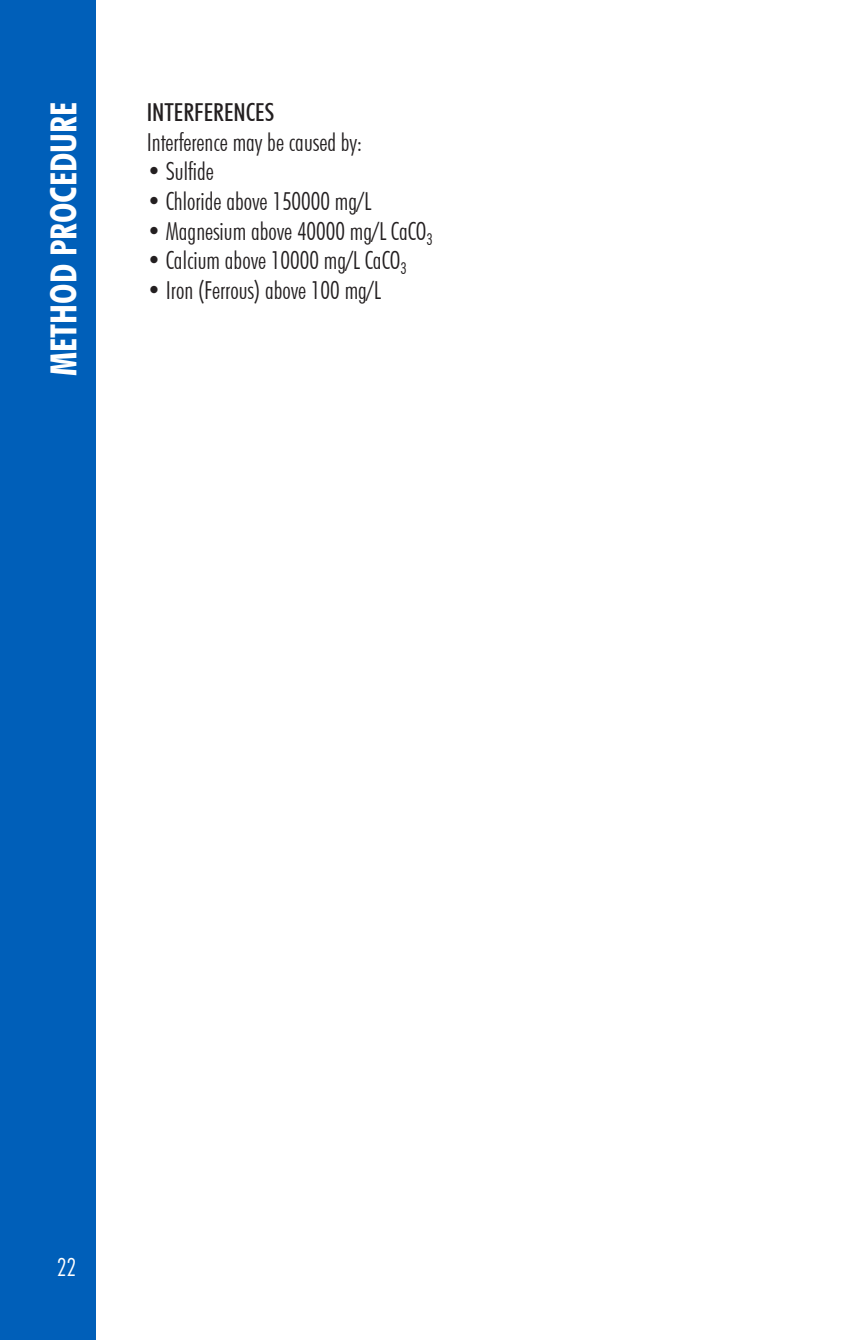
<style>
.page{position:relative;width:842px;height:1340px;background:#fff}
.page>*{position:absolute;margin:0;border:0;box-sizing:border-box;transform-origin:0 0}
.t1{font:700 condensed 36px "Futura BT";color:#fff}
.t2{font:300 condensed 24.75px "Futura BT";color:#231f20}
.t3{font:500 condensed 24.75px "Futura BT";color:#231f20}
.t4{font:300 condensed 24.75px "Futura BT";color:#fff}
</style>
<div class="page">
<div style="left:0;top:0;width:96px;height:1339px;background:#005fb9"></div>
<h1 class="t1" style="left:42px;top:376px;width:275px;rotate:-90deg">METHOD PROCEDURE</h1>
<p class="t3" style="left:147px;top:97px;width:129px">INTERFERENCES</p>
<p class="t2" style="left:147px;top:127px;width:217px">Interference may be caused by:</p>
<p class="t2" style="left:147px;top:156px;width:69px">• Sulfide</p>
<p class="t2" style="left:147px;top:186px;width:226px">• Chloride above 150000 mg/L</p>
<p class="t2" style="left:147px;top:216px;width:288px">• Magnesium above 40000 mg/L CaCO<sub>3</sub></p>
<p class="t2" style="left:147px;top:246px;width:261px">• Calcium above 10000 mg/L CaCO<sub>3</sub></p>
<p class="t2" style="left:147px;top:275px;width:236px">• Iron (Ferrous) above 100 mg/L</p>
<p class="t4" style="left:57px;top:1252px;width:21px">22</p>
</div>
